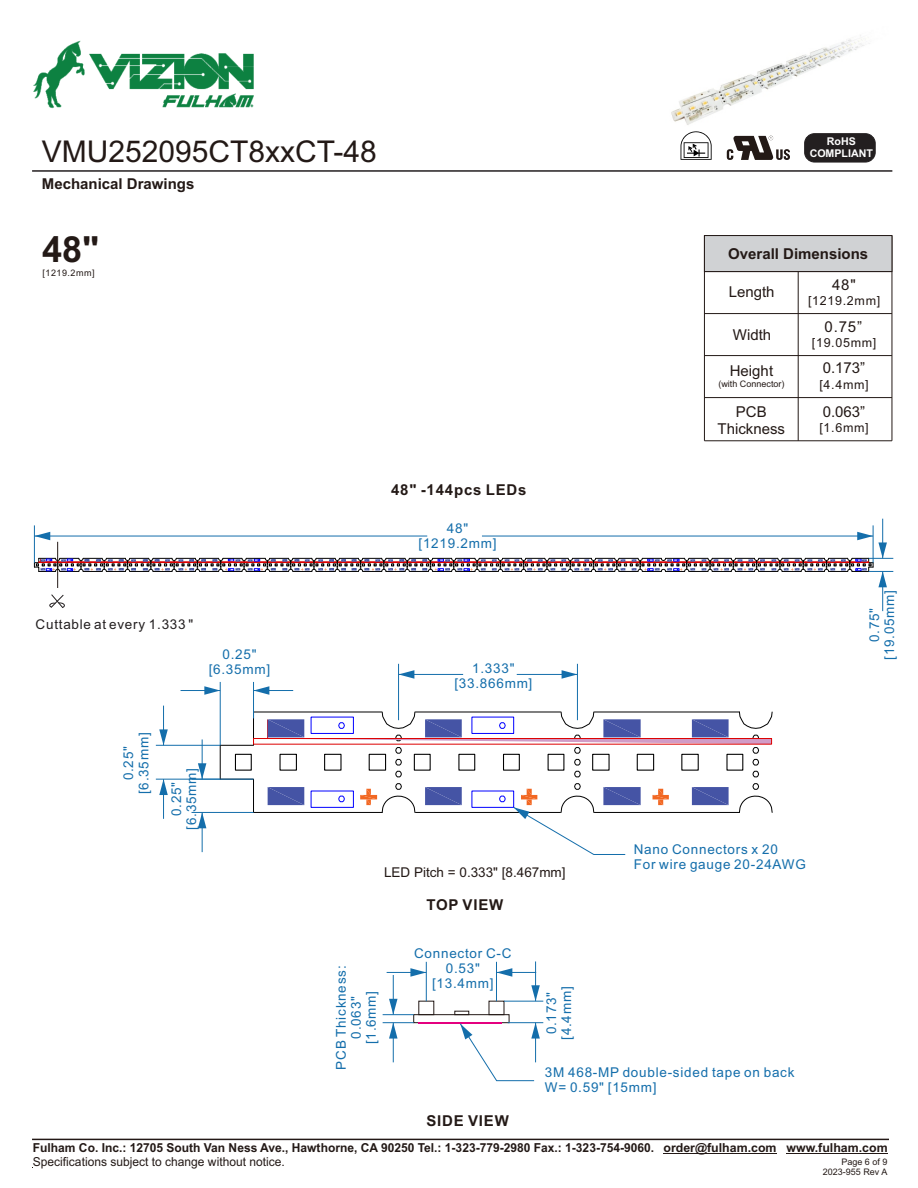
<style>
.page{position:relative;width:918px;height:1188px;background:#fff}
.page>*{position:absolute;margin:0;border:0;box-sizing:border-box;transform-origin:0 0}
.t1{font:700 36px "Arial";color:#231916}
.t2{font:30px "Arial";color:#231916}
.t3{font:15px/16.8px "Arial";color:#231916;text-align:center}
.t4{font:700 15px "Arial";color:#231916}
.t5{font:700 15px "Arial";letter-spacing:.055em;color:#231916}
.t6{font:13.5px/15.1px "Arial";letter-spacing:.055em;color:#146eab;text-align:center}
.t7{font:13.5px "Arial";color:#231916}
.t8{font:13.5px "Arial";letter-spacing:.055em;color:#231f20}
.t9{font:12.45px "Arial";letter-spacing:.055em;color:#231916}
.t10{font:700 12.3px "Arial";color:#231916}
.t11{font:12.3px "Arial";color:#231916}
.t12{font:700 10.65px "Arial";color:#fff}
.t13{font:9px/10.8px "Arial";color:#231916;text-align:right}
</style>
<div class="page">
<hr style="left:704px;top:236px;width:1px;height:205px;background:#231916">
<hr style="left:798px;top:272px;width:1px;height:169px;background:#231916">
<hr style="left:892px;top:236px;width:1px;height:205px;background:#231916">
<hr style="left:704px;top:397px;width:188px;height:1px;background:#231916">
<hr style="left:704px;top:355px;width:188px;height:1px;background:#231916">
<hr style="left:704px;top:313px;width:188px;height:1px;background:#231916">
<svg style="left:704px;top:235px;width:188px;height:37px;background:#c5c6c8"></svg>
<hr style="left:32px;top:1139px;width:857px;height:1px;background:#231916">
<hr style="left:664px;top:1153px;width:113px;height:1px;background:#231916">
<hr style="left:786px;top:1153px;width:102px;height:1px;background:#231916">
<hr style="left:704px;top:441px;width:188px;height:1px;background:#231916">
<svg style="left:49px;top:594px;width:16px;height:14px"></svg>
<hr style="left:873px;top:525px;width:1px;height:38px;background:#146eab">
<hr style="left:34px;top:525px;width:1px;height:38px;background:#146eab">
<hr style="left:882px;top:571px;width:1px;height:40px;background:#146eab">
<hr style="left:882px;top:519px;width:1px;height:39px;background:#146eab">
<hr style="left:57px;top:542px;width:1px;height:46px;background:#231916">
<hr style="left:594px;top:812px;width:145px;height:1px;background:#000">
<hr style="left:415px;top:812px;width:146px;height:1px;background:#000">
<hr style="left:254px;top:812px;width:128px;height:1px;background:#000">
<hr style="left:220px;top:745px;width:1px;height:34px;background:#000">
<svg style="left:220px;top:780px;width:34px;height:32px"></svg>
<div style="left:311px;top:791px;width:43px;height:17px;border:1px solid #00f"></div>
<svg style="left:338px;top:796px;width:7px;height:6px"></svg>
<div style="left:235px;top:754px;width:17px;height:17px;border:1px solid #000"></div>
<div style="left:503px;top:754px;width:17px;height:17px;border:1px solid #000"></div>
<div style="left:637px;top:754px;width:17px;height:17px;border:1px solid #000"></div>
<svg style="left:653px;top:789px;width:16px;height:16px"></svg>
<svg style="left:360px;top:783px;width:55px;height:30px"></svg>
<svg style="left:395px;top:771px;width:7px;height:6px"></svg>
<svg style="left:574px;top:771px;width:7px;height:6px"></svg>
<svg style="left:739px;top:783px;width:34px;height:30px"></svg>
<svg style="left:753px;top:771px;width:6px;height:6px"></svg>
<div style="left:472px;top:791px;width:42px;height:17px;border:1px solid #00f"></div>
<svg style="left:499px;top:796px;width:7px;height:6px"></svg>
<svg style="left:268px;top:787px;width:36px;height:18px"></svg>
<svg style="left:425px;top:787px;width:37px;height:18px"></svg>
<hr style="left:253px;top:682px;width:1px;height:36px;background:#146eab">
<hr style="left:220px;top:682px;width:1px;height:63px;background:#146eab">
<hr style="left:254px;top:690px;width:39px;height:1px;background:#146eab">
<svg style="left:255px;top:686px;width:14px;height:9px"></svg>
<hr style="left:181px;top:690px;width:39px;height:1px;background:#146eab">
<svg style="left:204px;top:686px;width:16px;height:9px"></svg>
<hr style="left:156px;top:779px;width:64px;height:1px;background:#146eab">
<hr style="left:156px;top:745px;width:64px;height:1px;background:#146eab">
<hr style="left:163px;top:779px;width:1px;height:40px;background:#146eab">
<svg style="left:159px;top:779px;width:9px;height:16px"></svg>
<hr style="left:163px;top:706px;width:1px;height:39px;background:#146eab">
<svg style="left:159px;top:729px;width:9px;height:16px"></svg>
<hr style="left:192px;top:812px;width:62px;height:1px;background:#146eab">
<hr style="left:192px;top:779px;width:62px;height:1px;background:#146eab">
<hr style="left:202px;top:812px;width:1px;height:40px;background:#146eab">
<svg style="left:198px;top:812px;width:8px;height:16px"></svg>
<hr style="left:202px;top:739px;width:1px;height:40px;background:#146eab">
<svg style="left:198px;top:763px;width:8px;height:16px"></svg>
<hr style="left:577px;top:664px;width:1px;height:56px;background:#146eab">
<hr style="left:398px;top:664px;width:1px;height:56px;background:#146eab">
<hr style="left:517px;top:674px;width:60px;height:1px;background:#146eab">
<svg style="left:562px;top:670px;width:15px;height:9px"></svg>
<hr style="left:399px;top:674px;width:64px;height:1px;background:#146eab">
<svg style="left:399px;top:670px;width:15px;height:9px"></svg>
<div style="left:419px;top:1001px;width:15px;height:14px;border:1px solid #231916"></div>
<div style="left:489px;top:1001px;width:15px;height:14px;border:1px solid #231916"></div>
<div style="left:455px;top:1011px;width:14px;height:4px;border:1px solid #231916"></div>
<hr style="left:508px;top:1022px;width:35px;height:1px;background:#146eab">
<hr style="left:504px;top:1001px;width:39px;height:1px;background:#146eab">
<hr style="left:535px;top:961px;width:1px;height:40px;background:#146eab">
<svg style="left:531px;top:985px;width:9px;height:16px"></svg>
<hr style="left:383px;top:1022px;width:31px;height:1px;background:#146eab">
<hr style="left:383px;top:1014px;width:31px;height:1px;background:#146eab">
<hr style="left:393px;top:1023px;width:1px;height:39px;background:#146eab">
<svg style="left:389px;top:1023px;width:9px;height:16px"></svg>
<hr style="left:393px;top:975px;width:1px;height:40px;background:#146eab">
<svg style="left:389px;top:999px;width:9px;height:16px"></svg>
<svg style="left:513px;top:783px;width:128px;height:72px"></svg>
<hr style="left:419px;top:1023px;width:83px;height:1px;background:#e4007f">
<svg style="left:460px;top:1023px;width:80px;height:58px"></svg>
<img style="left:671px;top:35px;width:199px;height:99px">
<hr style="left:32px;top:170px;width:860px;height:2px;background:#231f20">
<div style="left:805px;top:134px;width:70px;height:28px;background:#231f20;border-radius:10px"></div>
<div style="left:805px;top:134px;width:70px;height:28px;border:1px solid #231f20;border-radius:10px"></div>
<svg style="left:727px;top:136px;width:63px;height:24px"></svg>
<svg style="left:681px;top:129px;width:31px;height:31px"></svg>
<img style="left:33px;top:40px;width:221px;height:69px">
<svg style="left:34px;top:532px;width:859px;height:55px"></svg>
<svg style="left:220px;top:712px;width:553px;height:53px"></svg>
<svg style="left:692px;top:787px;width:37px;height:18px"></svg>
<hr style="left:496px;top:962px;width:1px;height:39px;background:#146eab">
<hr style="left:426px;top:962px;width:1px;height:39px;background:#146eab">
<hr style="left:496px;top:972px;width:40px;height:1px;background:#146eab">
<svg style="left:497px;top:968px;width:15px;height:9px"></svg>
<hr style="left:387px;top:972px;width:39px;height:1px;background:#146eab">
<svg style="left:410px;top:968px;width:16px;height:9px"></svg>
<p class="t12" style="left:827px;top:138px;width:31px">RoHS</p>
<h2 class="t2" style="left:42px;top:140px;width:337px">VMU252095CT8xxCT-48</h2>
<p class="t12" style="left:810px;top:150px;width:65px">COMPLIANT</p>
<p class="t4" style="left:42px;top:178px;width:154px">Mechanical Drawings</p>
<h1 class="t1" style="left:42px;top:236px;width:59px">48"</h1>
<p class="t13" style="left:43px;top:268px;width:54px">[1219.2mm]</p>
<p class="t8" style="left:36px;top:619px;width:159px">Cuttable at every 1.333 "</p>
<p class="t6" style="left:209px;top:648px;width:63px">0.25" [6.35mm]</p>
<p class="t6" style="left:122px;top:794px;width:63px;rotate:-90deg">0.25" [6.35mm]</p>
<p class="t6" style="left:170px;top:830px;width:63px;rotate:-90deg">0.25" [6.35mm]</p>
<p class="t4" style="left:728px;top:248px;width:142px">Overall Dimensions</p>
<p class="t3" style="left:729px;top:285px;width:47px">Length</p>
<p class="t3" style="left:733px;top:328px;width:40px">Width</p>
<p class="t3" style="left:730px;top:363px;width:45px">Height</p>
<p class="t13" style="left:718px;top:379px;width:68px">(with Connector)</p>
<p class="t3" style="left:832px;top:278px;width:25px">48"</p>
<p class="t9" style="left:808px;top:296px;width:74px">[1219.2mm]</p>
<p class="t3" style="left:825px;top:320px;width:39px">0.75”</p>
<p class="t9" style="left:812px;top:338px;width:66px">[19.05mm]</p>
<p class="t3" style="left:823px;top:361px;width:44px">0.173”</p>
<p class="t9" style="left:819px;top:380px;width:51px">[4.4mm]</p>
<p class="t5" style="left:391px;top:484px;width:137px">48" -144pcs LEDs</p>
<p class="t6" style="left:419px;top:522px;width:80px">48" [1219.2mm]</p>
<p class="t6" style="left:454px;top:662px;width:80px">1.333" [33.866mm]</p>
<p class="t7" style="left:384px;top:867px;width:183px">LED Pitch = 0.333" [8.467mm]</p>
<p class="t4" style="left:426px;top:899px;width:78px">TOP VIEW</p>
<p class="t3" style="left:718px;top:405px;width:69px">PCB<br>Thickness</p>
<p class="t3" style="left:823px;top:404px;width:44px">0.063”</p>
<p class="t9" style="left:819px;top:423px;width:51px">[1.6mm]</p>
<p class="t6" style="left:868px;top:660px;width:71px;rotate:-90deg">0.75" [19.05mm]</p>
<p class="t6" style="left:634px;top:843px;width:174px;text-align:left">Nano Connectors x 20<br>For wire gauge 20-24AWG</p>
<p class="t6" style="left:335px;top:1070px;width:106px;rotate:-90deg">PCB Thickness:<br>0.063"<br>[1.6mm]</p>
<p class="t6" style="left:414px;top:947px;width:99px">Connector C-C<br>0.53" [13.4mm]</p>
<p class="t5" style="left:426px;top:1115px;width:84px">SIDE VIEW</p>
<p class="t6" style="left:545px;top:1040px;width:55px;rotate:-90deg">0.173" [4.4mm]</p>
<p class="t6" style="left:545px;top:1066px;width:251px;text-align:left">3M 468-MP double-sided tape on back<br>W= 0.59" [15mm]</p>
<p class="t10" style="left:33px;top:1143px;width:623px">Fulham Co. Inc.: 12705 South Van Ness Ave., Hawthorne, CA 90250 Tel.: 1-323-779-2980 Fax.: 1-323-754-9060.</p>
<p class="t11" style="left:33px;top:1157px;width:253px">Specifications subject to change without notice.</p>
<p class="t10" style="left:664px;top:1143px;width:226px">order@fulham.com www.fulham.com</p>
<p class="t13" style="left:823px;top:1157px;width:66px">Page 6 of 9<br>2023-955 Rev A</p>
</div>
